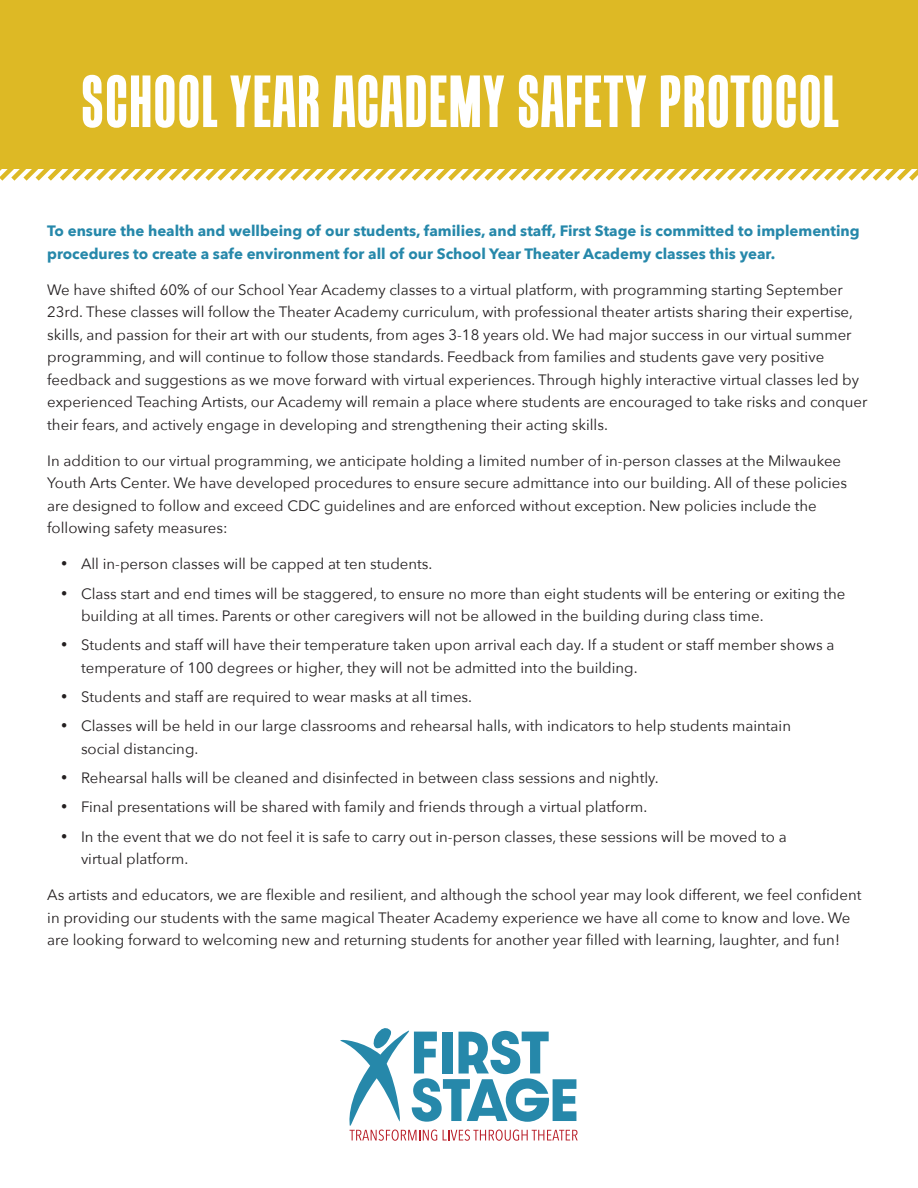
<style>
.page{position:relative;width:918px;height:1188px;background:#fff}
.page>*{position:absolute;margin:0;border:0;box-sizing:border-box;transform-origin:0 0}
.t1{font:700 67.5px "Tandelle Rg";letter-spacing:.02em;color:#fff}
.t2{font:15px/22.5px "Avenir Next";color:#231f20}
.t3{font:700 15px/22.5px "Avenir Next";color:#2688aa}
</style>
<div class="page">
<div style="left:0;top:0;width:918px;height:169px;background:#ddb925"></div>
<svg style="left:0;top:169px;width:918px;height:12px"></svg>
<svg style="left:340px;top:1028px;width:238px;height:113px"></svg>
<p class="t1" style="left:81px;top:60px;width:759px">SCHOOL YEAR ACADEMY SAFETY PROTOCOL</p>
<p class="t3" style="left:47px;top:220px;width:814px">To ensure the health and wellbeing of our students, families, and staff, First Stage is committed to implementing procedures to create a safe environment for all of our School Year Theater Academy classes this year.</p>
<p class="t2" style="left:47px;top:278px;width:822px">We have shifted 60% of our School Year Academy classes to a virtual platform, with programming starting September 23rd. These classes will follow the Theater Academy curriculum, with professional theater artists sharing their expertise, skills, and passion for their art with our students, from ages 3-18 years old. We had major success in our virtual summer programming, and will continue to follow those standards. Feedback from families and students gave very positive feedback and suggestions as we move forward with virtual experiences. Through highly interactive virtual classes led by experienced Teaching Artists, our Academy will remain a place where students are encouraged to take risks and conquer their fears, and actively engage in developing and strengthening their acting skills.</p>
<p class="t2" style="left:47px;top:449px;width:801px">In addition to our virtual programming, we anticipate holding a limited number of in-person classes at the Milwaukee Youth Arts Center. We have developed procedures to ensure secure admittance into our building. All of these policies are designed to follow and exceed CDC guidelines and are enforced without exception. New policies include the following safety measures:</p>
<p class="t2" style="left:61px;top:552px;width:373px">• All in-person classes will be capped at ten students.</p>
<p class="t2" style="left:81px;top:581px;width:766px;text-indent:-20px">• Class start and end times will be staggered, to ensure no more than eight students will be entering or exiting the building at all times. Parents or other caregivers will not be allowed in the building during class time.</p>
<p class="t2" style="left:81px;top:633px;width:755px;text-indent:-20px">• Students and staff will have their temperature taken upon arrival each day. If a student or staff member shows a temperature of 100 degrees or higher, they will not be admitted into the building.</p>
<p class="t2" style="left:61px;top:685px;width:413px">• Students and staff are required to wear masks at all times.</p>
<p class="t2" style="left:81px;top:714px;width:712px;text-indent:-20px">• Classes will be held in our large classrooms and rehearsal halls, with indicators to help students maintain social distancing.</p>
<p class="t2" style="left:61px;top:766px;width:600px">• Rehearsal halls will be cleaned and disinfected in between class sessions and nightly.</p>
<p class="t2" style="left:61px;top:795px;width:588px">• Final presentations will be shared with family and friends through a virtual platform.</p>
<p class="t2" style="left:81px;top:824px;width:707px;text-indent:-20px">• In the event that we do not feel it is safe to carry out in-person classes, these sessions will be moved to a virtual platform.</p>
<p class="t2" style="left:47px;top:883px;width:816px">As artists and educators, we are flexible and resilient, and although the school year may look different, we feel confident in providing our students with the same magical Theater Academy experience we have all come to know and love. We are looking forward to welcoming new and returning students for another year filled with learning, laughter, and fun!</p>
</div>
